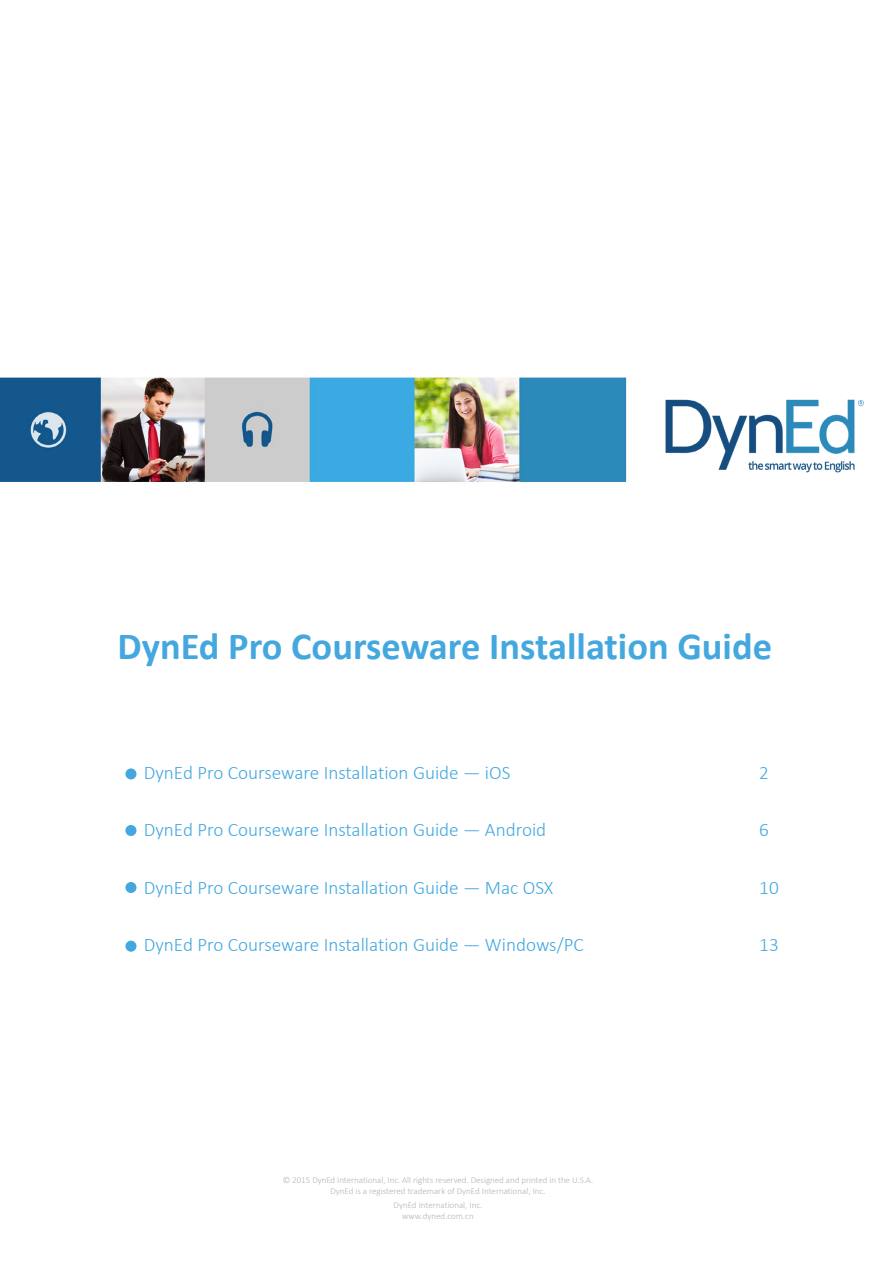
<style>
.page{position:relative;width:893px;height:1263px;background:#fff}
.page>*{position:absolute;margin:0;border:0;box-sizing:border-box;transform-origin:0 0}
.t1{font:700 38.4px "Calibri";color:#44a8df}
.t2{font:300 19.2px "Calibri";color:#44a8df}
.t3{font:300 9px/10.8px "Calibri";letter-spacing:-.005em;color:#b3b4b4;text-align:center}
</style>
<div class="page">
<img style="left:0;top:377px;width:864px;height:105px">
<div style="left:125px;top:768px;width:11px;height:11px;background:#44a8df;border-radius:50%"></div>
<div style="left:125px;top:825px;width:11px;height:11px;background:#44a8df;border-radius:50%"></div>
<div style="left:125px;top:882px;width:11px;height:11px;background:#44a8df;border-radius:50%"></div>
<div style="left:125px;top:941px;width:11px;height:11px;background:#44a8df;border-radius:50%"></div>
<h1 class="t1" style="left:118px;top:622px;width:656px">DynEd Pro Courseware Installation Guide</h1>
<p class="t2" style="left:144px;top:761px;width:368px">DynEd Pro Courseware Installation Guide — iOS</p>
<p class="t2" style="left:759px;top:761px;width:11px">2</p>
<p class="t2" style="left:144px;top:818px;width:404px">DynEd Pro Courseware Installation Guide — Android</p>
<p class="t2" style="left:759px;top:818px;width:11px">6</p>
<p class="t2" style="left:144px;top:875px;width:411px">DynEd Pro Courseware Installation Guide — Mac OSX</p>
<p class="t2" style="left:759px;top:875px;width:21px">10</p>
<p class="t2" style="left:144px;top:933px;width:441px">DynEd Pro Courseware Installation Guide — Windows/PC</p>
<p class="t2" style="left:759px;top:933px;width:21px">13</p>
<p class="t3" style="left:283px;top:1174px;width:312px">© 2015 DynEd International, Inc. All rights reserved. Designed and printed in the U.S.A.<br>DynEd is a registered trademark of DynEd International, Inc.</p>
<p class="t3" style="left:394px;top:1199px;width:90px">DynEd International, Inc. www.dyned.com.cn</p>
</div>
